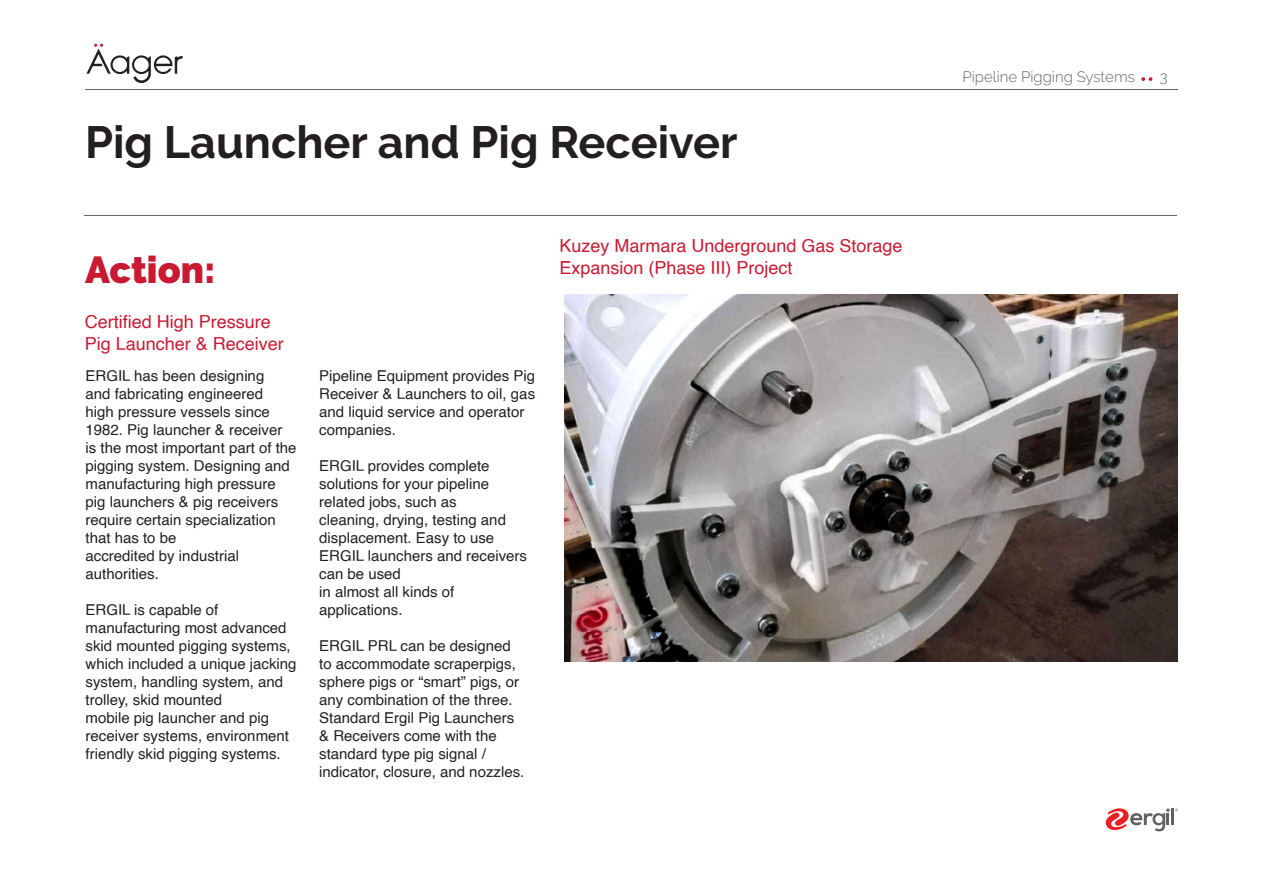
<style>
.page{position:relative;width:1263px;height:893px;background:#fff}
.page>*{position:absolute;margin:0;border:0;box-sizing:border-box;transform-origin:0 0}
.t1{font:700 45px "Raleway";color:#231f20}
.t2{font:900 37.5px "Raleway";color:#c91a32}
.t3{font:18px "Helvetica";color:#c91a32}
.t4{font:15px/18px "Helvetica";color:#231f20}
.t5{font:300 15px "Raleway";color:#666362}
</style>
<div class="page">
<svg style="left:1141px;top:77px;width:11px;height:4px"></svg>
<svg style="left:1106px;top:808px;width:72px;height:23px"></svg>
<hr style="left:85px;top:89px;width:1092px;height:1px;background:#666362">
<svg style="left:86px;top:44px;width:97px;height:39px"></svg>
<hr style="left:85px;top:215px;width:1092px;height:1px;background:#666362">
<img style="left:564px;top:294px;width:614px;height:368px">
<p class="t1" style="left:85px;top:117px;width:654px">Pig Launcher and Pig Receiver</p>
<p class="t2" style="left:85px;top:248px;width:132px">Action:</p>
<p class="t3" style="left:85px;top:308px;width:188px">Certified High Pressure</p>
<p class="t3" style="left:85px;top:330px;width:201px">Pig Launcher &amp; Receiver</p>
<p class="t4" style="left:86px;top:367px;width:212px">ERGIL has been designing<br>and fabricating engineered<br>high pressure vessels since<br>1982. Pig launcher &amp; receiver is the most important part of the pigging system. Designing and manufacturing high pressure pig launchers &amp; pig receivers require certain specialization that has to be</p>
<p class="t4" style="left:86px;top:547px;width:155px">accredited by industrial authorities.</p>
<p class="t4" style="left:86px;top:601px;width:212px">ERGIL is capable of manufacturing most advanced skid mounted pigging systems, which included a unique jacking system, handling system, and trolley, skid mounted</p>
<p class="t4" style="left:86px;top:709px;width:205px">mobile pig launcher and pig receiver systems, environment friendly skid pigging systems.</p>
<p class="t4" style="left:319px;top:367px;width:217px">Pipeline Equipment provides Pig<br>Receiver &amp; Launchers to oil, gas and liquid service and operator companies.</p>
<p class="t4" style="left:319px;top:457px;width:209px">ERGIL provides complete solutions for your pipeline related jobs, such as<br>cleaning, drying, testing and displacement. Easy to use<br>ERGIL launchers and receivers can be used</p>
<p class="t4" style="left:319px;top:583px;width:137px">in almost all kinds of applications.</p>
<p class="t4" style="left:319px;top:637px;width:207px">ERGIL PRL can be designed to accommodate scraperpigs, sphere pigs or “smart” pigs, or any combination of the three.<br>Standard Ergil Pig Launchers &amp; Receivers come with the standard type pig signal / indicator, closure, and nozzles.</p>
<p class="t3" style="left:559px;top:232px;width:345px">Kuzey Marmara Underground Gas Storage</p>
<p class="t3" style="left:559px;top:253px;width:235px">Expansion (Phase III) Project</p>
<p class="t5" style="left:962px;top:68px;width:174px">Pipeline Pigging Systems</p>
<p class="t5" style="left:1160px;top:68px;width:9px">3</p>
</div>
